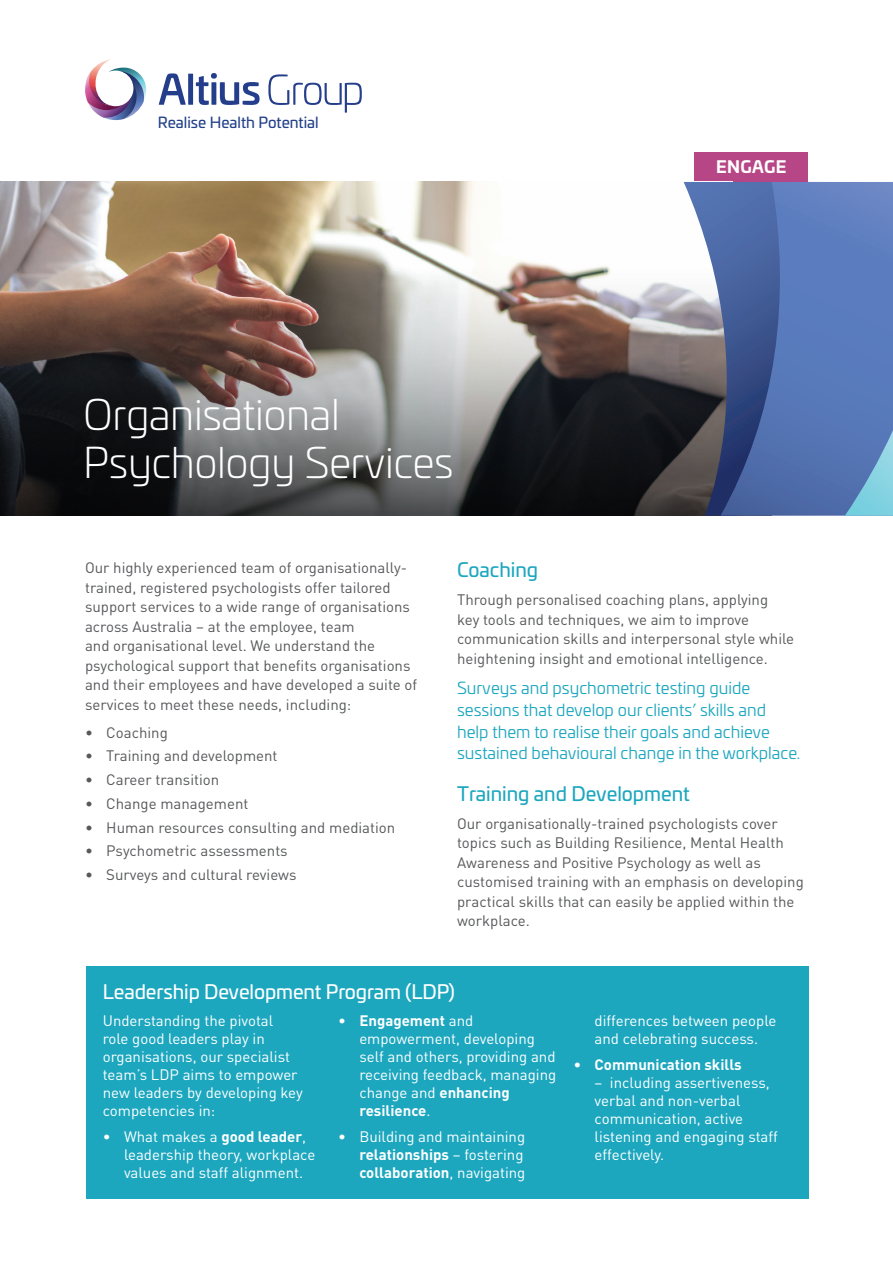
<style>
.page{position:relative;width:893px;height:1263px;background:#fff}
.page>*{position:absolute;margin:0;border:0;box-sizing:border-box;transform-origin:0 0}
.t1{font:300 42px/48px "Univia Pro";letter-spacing:-.01em;color:#fff}
.t2{font:19.5px "Univia Pro";letter-spacing:-.005em;color:#fff}
.t3{font:19.5px "Univia Pro";color:#1da7bf}
.t4{font:16.5px/21.8px "Univia Pro";color:#1da7bf}
.t5{font:700 16.5px "Univia Pro";letter-spacing:.02em;color:#fff}
.t6{font:15px/19.5px "DIN Pro";color:#57585a}
.t7{font:15px/18px "DIN Pro";color:#fff}
.t8{font:15px "Univia Pro";color:#234188}
.t9{font:700 15px "DIN Pro";color:#fff}
.s1{font-weight:700}
.s2{font-weight:400}
</style>
<div class="page">
<div style="left:695px;top:152px;width:113px;height:45px;background:#b74686"></div>
<div style="left:86px;top:967px;width:723px;height:232px;background:#1da7bf"></div>
<svg style="left:159px;top:73px;width:27px;height:32px"></svg>
<div style="left:188px;top:74px;width:5px;height:31px;background:#243e8b"></div>
<svg style="left:196px;top:73px;width:64px;height:32px"></svg>
<svg style="left:268px;top:74px;width:94px;height:39px"></svg>
<svg style="left:85px;top:59px;width:61px;height:61px"></svg>
<img style="left:0;top:182px;width:684px;height:334px">
<svg style="left:684px;top:182px;width:36px;height:334px"></svg>
<svg style="left:720px;top:182px;width:173px;height:334px;background:#516fad"></svg>
<svg style="left:845px;top:430px;width:48px;height:86px;background:#6aa0c8"></svg>
<p class="t8" style="left:158px;top:111px;width:162px">Realise Health Potential</p>
<h1 class="t1" style="left:83px;top:388px;width:372px">Organisational<br>Psychology Services</h1>
<p class="t5" style="left:716px;top:153px;width:72px">ENGAGE</p>
<p class="t6" style="left:85px;top:557px;width:334px">Our highly experienced team of organisationally&shy;trained, registered psychologists offer tailored support services to a wide range of organisations across Australia – at the employee, team<br>and organisational level. We understand the psychological support that benefits organisations and their employees and have developed a suite of services to meet these needs, including:</p>
<p class="t6" style="left:85px;top:722px;width:84px">• Coaching</p>
<p class="t6" style="left:85px;top:746px;width:194px">• Training and development</p>
<p class="t6" style="left:85px;top:769px;width:136px">• Career transition</p>
<p class="t6" style="left:85px;top:793px;width:165px">• Change management</p>
<p class="t6" style="left:85px;top:817px;width:312px">• Human resources consulting and mediation</p>
<p class="t6" style="left:85px;top:841px;width:204px">• Psychometric assessments</p>
<p class="t6" style="left:85px;top:864px;width:213px">• Surveys and cultural reviews</p>
<h2 class="t3" style="left:457px;top:555px;width:83px">Coaching</h2>
<p class="t6" style="left:457px;top:589px;width:339px">Through personalised coaching plans, applying key tools and techniques, we aim to improve communication skills and interpersonal style while heightening insight and emotional intelligence.</p>
<p class="t4" style="left:457px;top:676px;width:345px">Surveys and psychometric testing guide sessions that develop our clients’ skills and help them to realise their goals and achieve sustained behavioural change in the workplace.</p>
<h2 class="t3" style="left:457px;top:779px;width:234px">Training and Development</h2>
<p class="t6" style="left:457px;top:813px;width:348px">Our organisationally-trained psychologists cover topics such as Building Resilience, Mental Health Awareness and Positive Psychology as well as customised training with an emphasis on developing practical skills that can easily be applied within the workplace.</p>
<h2 class="t2" style="left:103px;top:977px;width:354px">Leadership Development Program (LDP)</h2>
<p class="t7" style="left:103px;top:1011px;width:202px">Understanding the pivotal role good leaders play in organisations, our specialist team’s LDP aims to empower new leaders by developing key competencies in:</p>
<p class="t7" style="left:124px;top:1127px;width:193px;text-indent:-21px">• What makes a <span class="s1">good leader</span>, leadership theory, workplace values and staff alignment.</p>
<p class="t7" style="left:359px;top:1011px;width:198px;text-indent:-21px">• <span class="s1">Engagement</span> and empowerment, developing self and others, providing and receiving feedback, managing change and <span class="s1">enhancing resilience</span>.</p>
<p class="t7" style="left:359px;top:1127px;width:168px;text-indent:-21px">• Building and maintaining <span class="s1">relationships</span> – fostering <span class="s1">collaboration</span>, navigating</p>
<p class="t7" style="left:595px;top:1011px;width:183px">differences between people and celebrating success.</p>
<p class="t9" style="left:573px;top:1055px;width:170px"><span class="s2">•</span> Communication skills</p>
<p class="t7" style="left:595px;top:1073px;width:185px">– including assertiveness, verbal and non-verbal communication, active listening and engaging staff effectively.</p>
</div>
